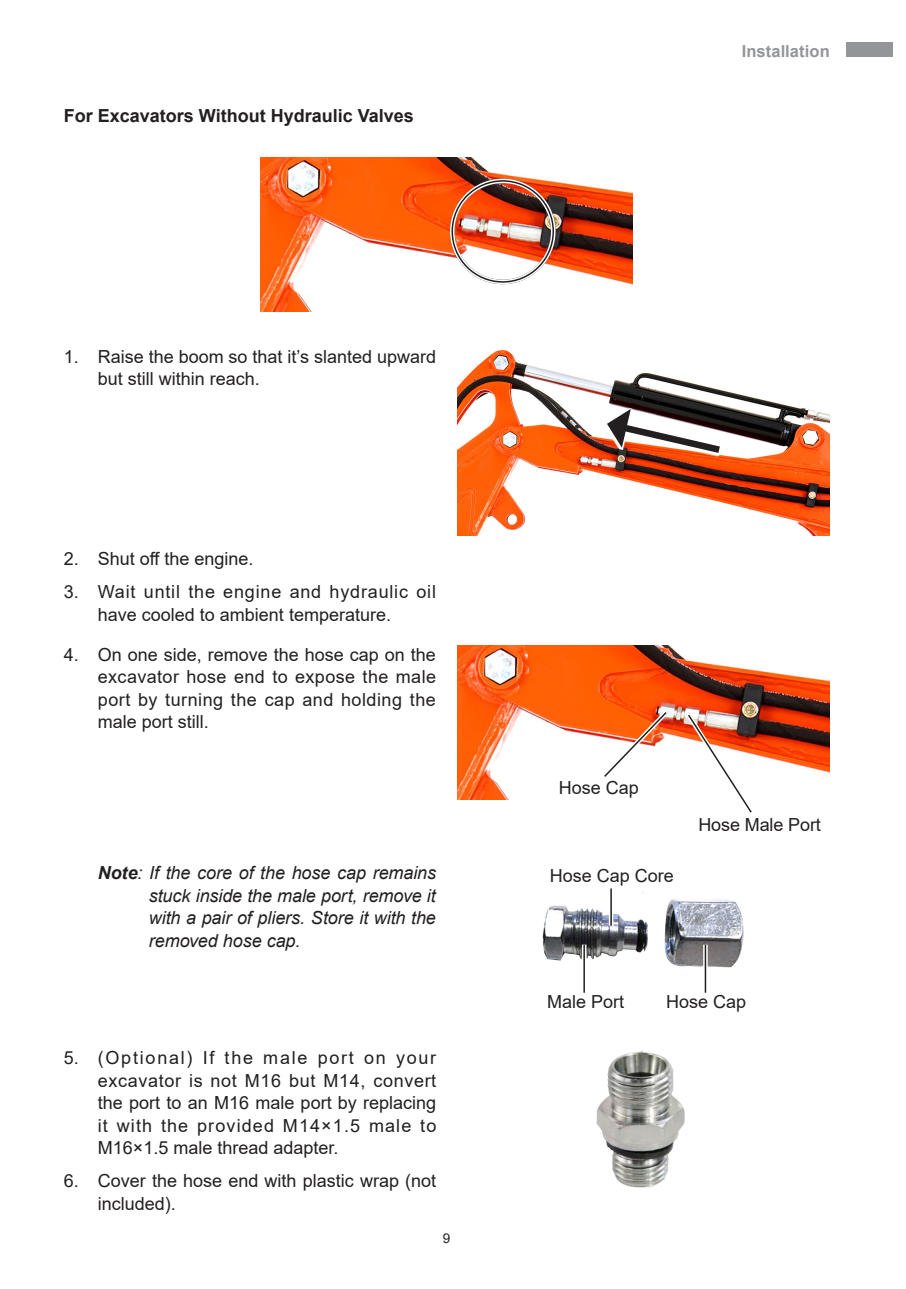
<style>
.page{position:relative;width:906px;height:1289px;background:#fff}
.page>*{position:absolute;margin:0;border:0;box-sizing:border-box;transform-origin:0 0}
.C_R--带序号正文_6_-6{font:18px/22.5px "Arial";color:#231f20}
.I-2--二级带note斜体正文{font:italic 18px/22.5px "Arial";letter-spacing:-.005em;color:#231f20;text-align:justify}
.R--正文_0_0{font:700 18px "Arial";color:#231f20}
.BIAO{font:18px "Arial";color:#231f20}
.缩进{font:18px "Arial";letter-spacing:-.005em;color:#231f20}
.t1{font:700 16.5px "Arial";letter-spacing:.005em;color:#939598}
.t2{font:13.5px "Arial";color:#231f20}
.s1{font-weight:700}
</style>
<div class="page">
<div style="left:846px;top:43px;width:47px;height:14px;background:#939598"></div>
<img style="left:457px;top:349px;width:372px;height:187px">
<svg style="left:600px;top:402px;width:127px;height:69px"></svg>
<img style="left:457px;top:645px;width:372px;height:154px">
<img style="left:260px;top:157px;width:372px;height:154px">
<svg style="left:598px;top:706px;width:74px;height:76px"></svg>
<img style="left:682px;top:709px;width:75px;height:104px">
<img style="left:542px;top:892px;width:202px;height:101px">
<hr style="left:582px;top:944px;width:4px;height:48px;background:#fff">
<svg style="left:703px;top:944px;width:4px;height:48px"></svg>
<hr style="left:609px;top:888px;width:4px;height:37px;background:#fff">
<hr style="left:583px;top:944px;width:2px;height:48px;background:#231f20">
<hr style="left:704px;top:944px;width:2px;height:48px;background:#231f20">
<hr style="left:610px;top:888px;width:2px;height:37px;background:#231f20">
<img style="left:596px;top:1051px;width:89px;height:137px">
<div style="left:450px;top:179px;width:105px;height:105px;border:4px solid #231f20;border-radius:50%"></div>
<p class="R--正文_0_0" style="left:64px;top:103px;width:351px">For Excavators Without Hydraulic Valves</p>
<p class="C_R--带序号正文_6_-6" style="left:98px;top:345px;width:340px;text-indent:-34px">1. Raise the boom so that it’s slanted upward but still within reach.</p>
<p class="C_R--带序号正文_6_-6" style="left:64px;top:547px;width:191px">2. Shut off the engine.</p>
<p class="C_R--带序号正文_6_-6" style="left:98px;top:580px;width:340px;text-indent:-34px">3. Wait until the engine and hydraulic oil have cooled to ambient temperature.</p>
<p class="C_R--带序号正文_6_-6" style="left:98px;top:643px;width:340px;text-align:justify;text-indent:-34px">4. On one side, remove the hose cap on the excavator hose end to expose the male port by turning the cap and holding the male port still.</p>
<p class="I-2--二级带note斜体正文" style="left:149px;top:862px;width:289px;text-indent:-51px"><span class="s1">Note</span>: If the core of the hose cap remains stuck inside the male port, remove it with a pair of pliers. Store it with the removed hose cap.</p>
<p class="C_R--带序号正文_6_-6" style="left:98px;top:1046px;width:340px;text-align:justify;text-indent:-34px">5. (Optional) If the male port on your excavator is not M16 but M14, convert the port to an M16 male port by replacing it with the provided M14×1.5 male to M16×1.5 male thread adapter.</p>
<p class="C_R--带序号正文_6_-6" style="left:98px;top:1169px;width:340px;text-indent:-34px">6. Cover the hose end with plastic wrap (not included).</p>
<p class="t2" style="left:443px;top:1228px;width:9px">9</p>
<p class="t1" style="left:741px;top:40px;width:90px">Installation</p>
<p class="缩进" style="left:559px;top:775px;width:82px">Hose Cap</p>
<p class="BIAO" style="left:550px;top:863px;width:126px">Hose Cap Core</p>
<p class="缩进" style="left:698px;top:811px;width:124px">Hose Male Port</p>
<p class="BIAO" style="left:547px;top:989px;width:79px">Male Port</p>
<p class="BIAO" style="left:666px;top:989px;width:82px">Hose Cap</p>
</div>
